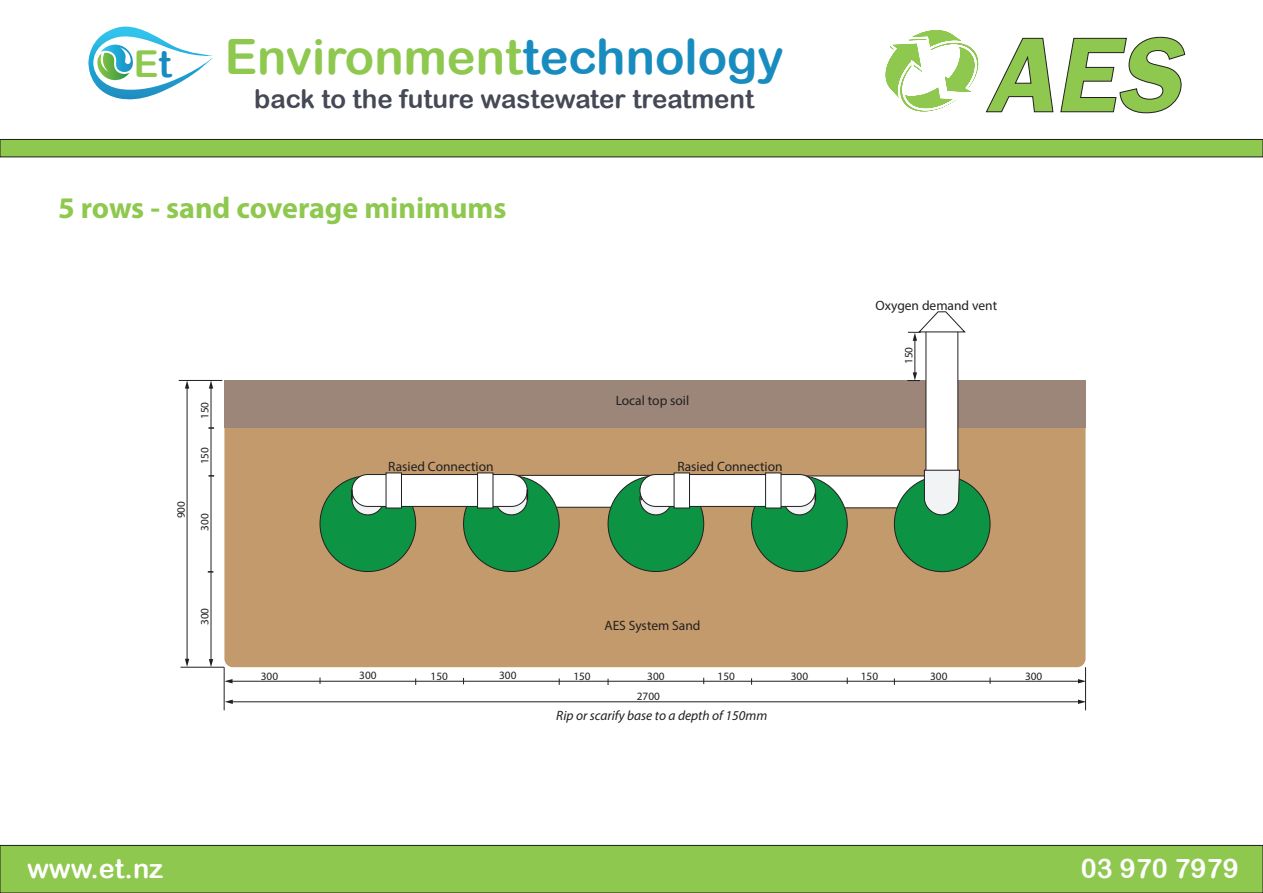
<style>
.page{position:relative;width:1263px;height:893px;background:#fff}
.page>*{position:absolute;margin:0;border:0;box-sizing:border-box;transform-origin:0 0}
.t1{font:italic 169.95px "Freesia UPC Bold";color:#8ec84e}
.t2{font:48.75px "Arial Rounded MT Bold";color:#8ec84e}
.t3{font:700 30px "Myriad Pro";color:#8ec84e}
.t4{font:27px "Arial Rounded MT Bold";color:#fff}
.t5{font:25.8px "Arial Rounded MT Bold";color:#454855}
.t6{font:13.5px "Myriad Pro";color:#231f20}
.t7{font:italic 13.5px "Myriad Pro";color:#231f20}
.t8{font:11.25px "Myriad Pro";color:#231f20}
.s1{font-size:37.05px}
.s2{font-size:37.05px;color:#198cbf}
.s3{color:#198cbf}
</style>
<div class="page">
<div style="left:0;top:139px;width:1263px;height:18px;background:#8ec84e"></div>
<div style="left:0;top:139px;width:1263px;height:18px;border:1px solid #231f20"></div>
<div style="left:0;top:845px;width:1263px;height:48px;background:#8ec84e"></div>
<div style="left:0;top:845px;width:1263px;height:48px;border:1px solid #231f20"></div>
<svg style="left:88px;top:27px;width:125px;height:73px"></svg>
<svg style="left:885px;top:30px;width:94px;height:82px"></svg>
<svg style="left:986px;top:38px;width:67px;height:74px"></svg>
<svg style="left:1060px;top:37px;width:125px;height:76px"></svg>
<div style="left:224px;top:418px;width:861px;height:249px;background:#c39a6b;border-radius:9px"></div>
<div style="left:493px;top:475px;width:175px;height:32px;background:#fff;border-radius:16px"></div>
<div style="left:493px;top:475px;width:176px;height:33px;border:1px solid #231f20;border-radius:16px"></div>
<div style="left:766px;top:476px;width:176px;height:32px;background:#fff;border-radius:16px"></div>
<div style="left:766px;top:476px;width:176px;height:32px;border:1px solid #231f20;border-radius:16px"></div>
<div style="left:224px;top:380px;width:861px;height:48px;background:#9b8679"></div>
<div style="left:608px;top:476px;width:96px;height:95px;background:#0d9344;border-radius:50%"></div>
<div style="left:751px;top:476px;width:96px;height:95px;background:#0d9344;border-radius:50%"></div>
<svg style="left:640px;top:483px;width:32px;height:32px"></svg>
<div style="left:639px;top:483px;width:33px;height:32px;border:1px solid #231f20;border-radius:50%"></div>
<svg style="left:783px;top:483px;width:32px;height:32px"></svg>
<div style="left:783px;top:483px;width:33px;height:32px;border:1px solid #231f20;border-radius:50%"></div>
<hr style="left:181px;top:667px;width:43px;height:1px;background:#231f20">
<hr style="left:211px;top:387px;width:1px;height:274px;background:#231f20">
<svg style="left:209px;top:381px;width:4px;height:8px"></svg>
<svg style="left:209px;top:659px;width:4px;height:8px"></svg>
<hr style="left:231px;top:701px;width:848px;height:1px;background:#231f20">
<svg style="left:1078px;top:700px;width:7px;height:4px"></svg>
<svg style="left:225px;top:700px;width:8px;height:4px"></svg>
<hr style="left:187px;top:387px;width:1px;height:273px;background:#231f20">
<svg style="left:185px;top:381px;width:4px;height:8px"></svg>
<svg style="left:185px;top:659px;width:4px;height:8px"></svg>
<hr style="left:179px;top:380px;width:43px;height:1px;background:#231f20">
<svg style="left:208px;top:427px;width:6px;height:2px"></svg>
<hr style="left:1085px;top:667px;width:1px;height:43px;background:#231f20">
<hr style="left:224px;top:667px;width:1px;height:43px;background:#231f20">
<hr style="left:231px;top:681px;width:848px;height:1px;background:#231f20">
<svg style="left:1078px;top:679px;width:8px;height:4px"></svg>
<svg style="left:224px;top:679px;width:9px;height:4px"></svg>
<hr style="left:914px;top:339px;width:1px;height:35px;background:#231f20">
<svg style="left:907px;top:372px;width:13px;height:9px"></svg>
<div style="left:894px;top:476px;width:96px;height:96px;background:#0d9344;border-radius:50%"></div>
<div style="left:925px;top:330px;width:33px;height:170px;background:#fff"></div>
<svg style="left:924px;top:470px;width:36px;height:46px"></svg>
<svg style="left:908px;top:311px;width:58px;height:30px"></svg>
<div style="left:320px;top:476px;width:96px;height:95px;background:#0d9344;border-radius:50%"></div>
<div style="left:463px;top:476px;width:96px;height:95px;background:#0d9344;border-radius:50%"></div>
<svg style="left:352px;top:483px;width:32px;height:32px"></svg>
<div style="left:351px;top:483px;width:33px;height:32px;border:1px solid #231f20;border-radius:50%"></div>
<svg style="left:495px;top:483px;width:32px;height:32px"></svg>
<div style="left:495px;top:483px;width:33px;height:32px;border:1px solid #231f20;border-radius:50%"></div>
<div style="left:352px;top:474px;width:175px;height:32px;background:#fff;border-radius:16px"></div>
<div style="left:351px;top:474px;width:177px;height:33px;border:1px solid #231f20;border-radius:16px"></div>
<svg style="left:351px;top:489px;width:2px;height:11px"></svg>
<div style="left:386px;top:473px;width:16px;height:35px;background:#fff;border:1px solid #231f20"></div>
<div style="left:477px;top:473px;width:16px;height:35px;background:#fff;border:1px solid #231f20"></div>
<div style="left:640px;top:474px;width:175px;height:32px;background:#fff;border-radius:16px"></div>
<div style="left:639px;top:474px;width:177px;height:33px;border:1px solid #231f20;border-radius:16px"></div>
<div style="left:674px;top:473px;width:16px;height:35px;background:#fff;border:1px solid #231f20"></div>
<div style="left:765px;top:473px;width:16px;height:35px;background:#fff;border:1px solid #231f20"></div>
<h2 class="t2" style="left:134px;top:27px;width:651px"><span class="s1">E</span><span class="s2">t</span> Environment<span class="s3">technology</span></h2>
<h3 class="t5" style="left:254px;top:84px;width:501px">back to the future wastewater treatment</h3>
<h3 class="t3" style="left:58px;top:188px;width:450px">5 rows - sand coverage minimums</h3>
<p class="t8" style="left:174px;top:518px;width:19px;rotate:-90deg">900</p>
<p class="t8" style="left:198px;top:419px;width:19px;rotate:-90deg">150</p>
<p class="t8" style="left:198px;top:464px;width:19px;rotate:-90deg">150</p>
<p class="t8" style="left:198px;top:531px;width:19px;rotate:-90deg">300</p>
<p class="t8" style="left:198px;top:625px;width:19px;rotate:-90deg">300</p>
<p class="t6" style="left:388px;top:458px;width:107px">Rasied Connection</p>
<p class="t6" style="left:616px;top:392px;width:75px">Local top soil</p>
<p class="t6" style="left:677px;top:458px;width:107px">Rasied Connection</p>
<p class="t6" style="left:604px;top:617px;width:98px">AES System Sand</p>
<h1 class="t1" style="left:991px;top:-48px;width:196px">AES</h1>
<p class="t6" style="left:875px;top:297px;width:123px">Oxygen demand vent</p>
<p class="t8" style="left:902px;top:364px;width:19px;rotate:-90deg">150</p>
<p class="t8" style="left:261px;top:669px;width:19px">300</p>
<p class="t8" style="left:359px;top:669px;width:19px">300</p>
<p class="t8" style="left:718px;top:669px;width:19px">150</p>
<p class="t8" style="left:791px;top:669px;width:19px">300</p>
<p class="t8" style="left:1025px;top:669px;width:19px">300</p>
<p class="t7" style="left:556px;top:707px;width:212px">Rip or scarify base to a depth of 150mm</p>
<p class="t8" style="left:431px;top:669px;width:19px">150</p>
<p class="t8" style="left:499px;top:669px;width:19px">300</p>
<p class="t8" style="left:573px;top:669px;width:19px">150</p>
<p class="t8" style="left:647px;top:669px;width:19px">300</p>
<p class="t8" style="left:861px;top:669px;width:19px">150</p>
<p class="t8" style="left:930px;top:669px;width:19px">300</p>
<p class="t8" style="left:637px;top:689px;width:25px">2700</p>
<h3 class="t4" style="left:27px;top:852px;width:138px">www.et.nz</h3>
<h3 class="t4" style="left:1081px;top:852px;width:159px">03 970 7979</h3>
</div>
